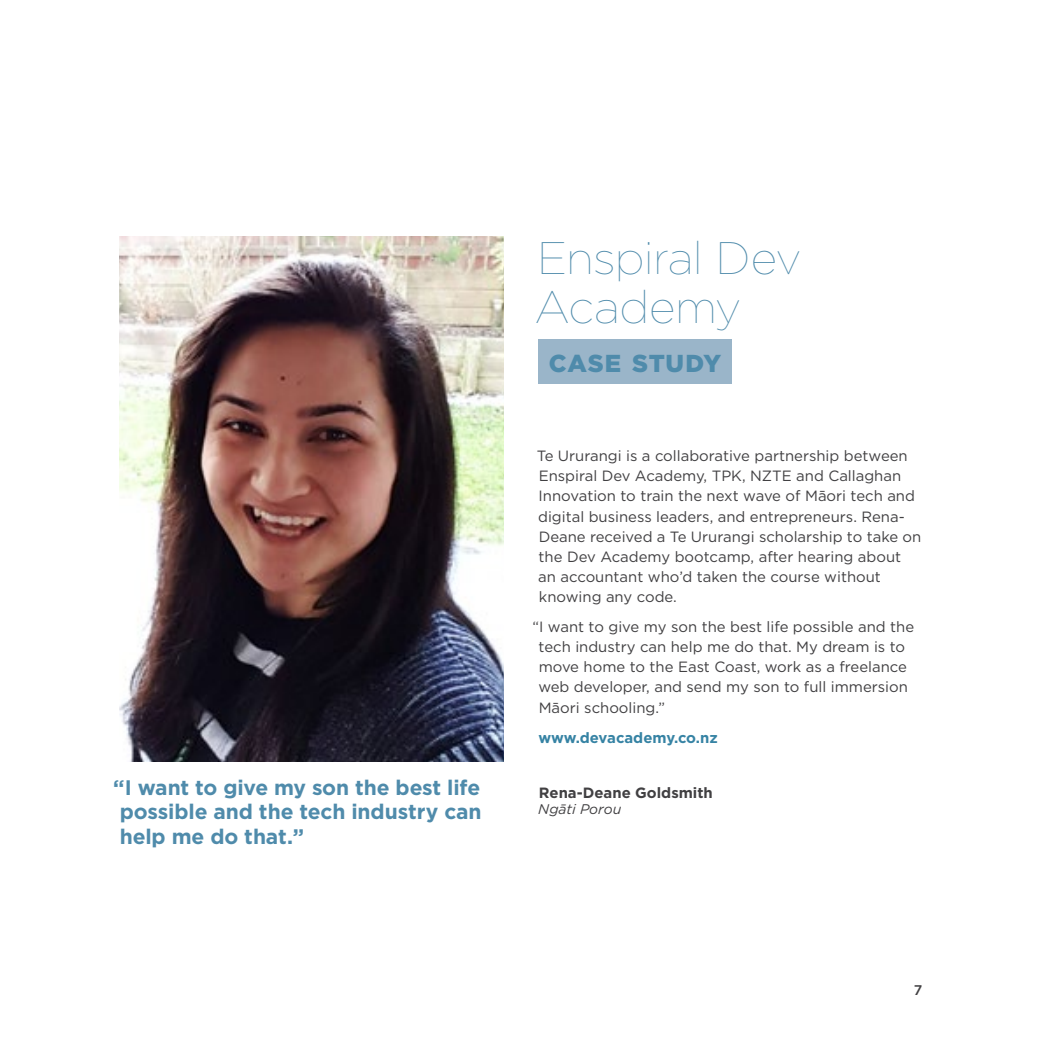
<style>
.page{position:relative;width:1042px;height:1042px;background:#fff}
.page>*{position:absolute;margin:0;border:0;box-sizing:border-box;transform-origin:0 0}
.t1{font:100 45.5px/49px "Gotham";letter-spacing:-.015em;color:#4f8bab}
.t2{font:900 24.5px "Gotham";letter-spacing:.025em;color:#4f8bab}
.t3{font:700 21px/24.5px "Gotham";letter-spacing:-.005em;color:#4f8bab;text-align:justify}
.t4{font:14.88px/20.1px "Gotham";color:#414042}
.t5{font:700 14.88px "Gotham";color:#3683a4}
.t6{font:700 14.88px "Gotham";color:#414042}
.t7{font:italic 14px "Gotham";color:#414042}
.t8{font:500 14px "Gotham";color:#414042}
</style>
<div class="page">
<div style="left:538px;top:338px;width:194px;height:45px;background:#9ab5c9"></div>
<img style="left:119px;top:237px;width:385px;height:525px">
<h3 class="t3" style="left:120px;top:775px;width:363px;text-indent:-6px">“I want to give my son the best life possible and the tech industry can help me do that.”</h3>
<h1 class="t1" style="left:535px;top:232px;width:268px">Enspiral Dev<br>Academy</h1>
<h2 class="t2" style="left:549px;top:346px;width:174px">CASE STUDY</h2>
<p class="t4" style="left:537px;top:445px;width:386px">Te Ururangi is a collaborative partnership between Enspiral Dev Academy, TPK, NZTE and Callaghan Innovation to train the next wave of Māori tech and digital business leaders, and entrepreneurs. Rena-Deane received a Te Ururangi scholarship to take on the Dev Academy bootcamp, after hearing about<br>an accountant who’d taken the course without knowing any code.</p>
<p class="t4" style="left:538px;top:616px;width:377px;text-indent:-6px">“I want to give my son the best life possible and the tech industry can help me do that. My dream is to move home to the East Coast, work as a freelance web developer, and send my son to full immersion Māori schooling.”</p>
<p class="t5" style="left:539px;top:727px;width:181px">www.devacademy.co.nz</p>
<p class="t6" style="left:539px;top:782px;width:175px">Rena-Deane Goldsmith</p>
<p class="t7" style="left:538px;top:799px;width:84px">Ngāti Porou</p>
<p class="t8" style="left:914px;top:981px;width:10px">7</p>
</div>
